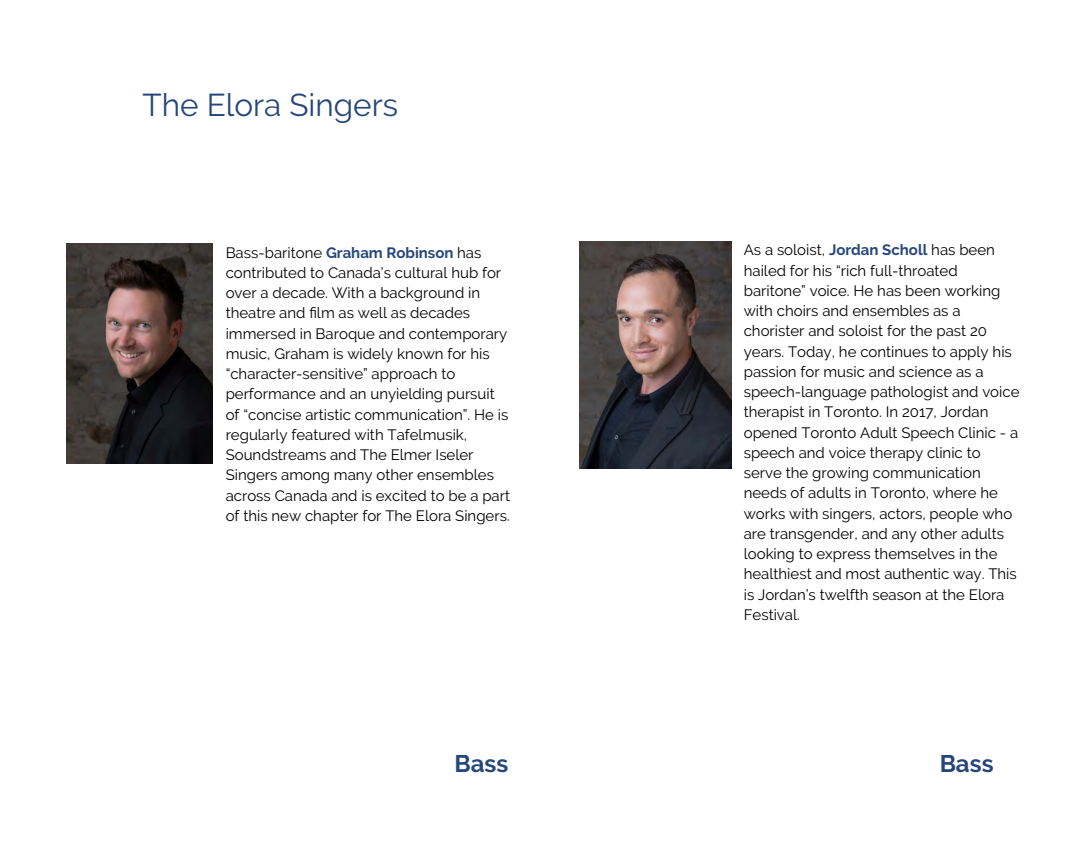
<style>
.page{position:relative;width:1080px;height:864px;background:#fff}
.page>*{position:absolute;margin:0;border:0;box-sizing:border-box;transform-origin:0 0}
.t1{font:31.5px "Raleway";color:#26477c}
.t2{font:700 24px "Raleway";color:#26477c}
.t3{font:15px/20.2px "Raleway";color:#000}
.s1{font-weight:700;color:#26477c}
.s2{font-weight:700;color:#83959a}
</style>
<div class="page">
<img style="left:67px;top:244px;width:145px;height:220px">
<img style="left:579px;top:241px;width:152px;height:227px">
<h1 class="t1" style="left:143px;top:86px;width:257px">The Elora Singers</h1>
<p class="t3" style="left:226px;top:242px;width:286px">Bass-baritone <span class="s1">Graham Robinson</span> has contributed to Canada’s cultural hub for over a decade. With a background in theatre and film as well as decades immersed in Baroque and contemporary music, Graham is widely known for his “character-sensitive” approach to performance and an unyielding pursuit of “concise artistic communication”. He is regularly featured with Tafelmusik, Soundstreams and The Elmer Iseler Singers among many other ensembles across Canada and is excited to be a part of this new chapter for The Elora Singers<span class="s2">.</span></p>
<p class="t3" style="left:744px;top:240px;width:277px">As a soloist, <span class="s1">Jordan Scholl</span> has been hailed for his “rich full-throated baritone” voice. He has been working with choirs and ensembles as a chorister and soloist for the past 20 years. Today, he continues to apply his passion for music and science as a speech-language pathologist and voice therapist in Toronto. In 2017, Jordan opened Toronto Adult Speech Clinic - a speech and voice therapy clinic to serve the growing communication needs of adults in Toronto, where he works with singers, actors, people who are transgender, and any other adults looking to express themselves in the healthiest and most authentic way. This is Jordan’s twelfth season at the Elora Festival.</p>
<h2 class="t2" style="left:454px;top:750px;width:55px">Bass</h2>
<h2 class="t2" style="left:940px;top:750px;width:55px">Bass</h2>
</div>
